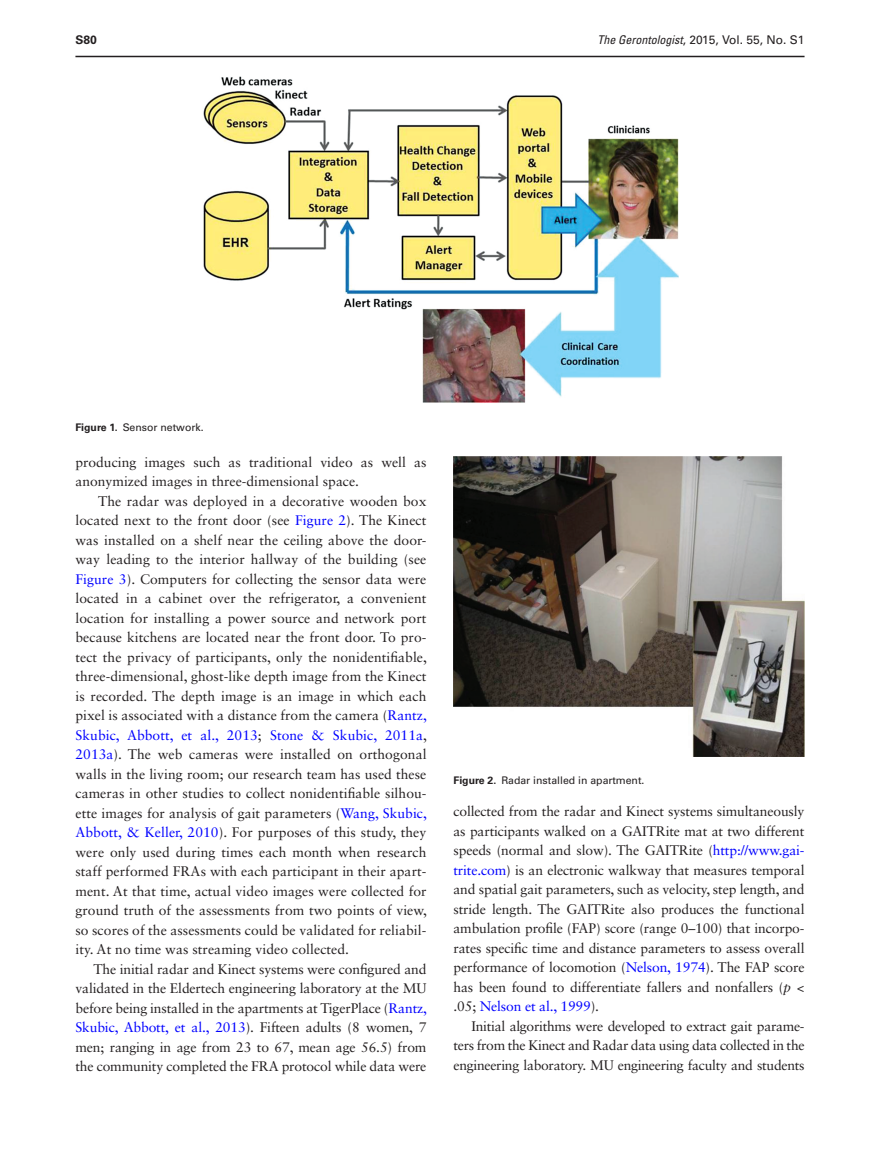
<style>
.page{position:relative;width:880px;height:1161px;background:#fff}
.page>*{position:absolute;margin:0;border:0;box-sizing:border-box;transform-origin:0 0}
.t1{font:13.8px/19.5px "Sabon LT Std";letter-spacing:-.01em;color:#231f20;text-align:justify}
.t2{font:12px "Univers LT Std";color:#231f20}
.t3{font:700 12px "Univers LT Std";color:#231f20}
.t4{font:10.5px "Univers LT Std";color:#231f20}
.s1{font-style:italic;font-stretch:condensed}
.s2{font-weight:700}
.s3{color:#00f}
.s4{font-style:italic}
</style>
<div class="page">
<img style="left:203px;top:76px;width:476px;height:327px">
<img style="left:453px;top:456px;width:351px;height:300px">
<hr style="left:75px;top:56px;width:729px;height:1px;background:#231f20">
<p class="t3" style="left:75px;top:33px;width:23px">S80</p>
<p class="t2" style="left:597px;top:33px;width:208px"><span class="s1">The Gerontologist</span>, 2015, Vol. 55, No. S1</p>
<p class="t4" style="left:75px;top:420px;width:130px"><span class="s2">Figure 1.</span> Sensor network.</p>
<p class="t1" style="left:75px;top:452px;width:352px">producing images such as traditional video as well as anonymized images in three-dimensional space.</p>
<p class="t1" style="left:75px;top:491px;width:353px;text-indent:23px">The radar was deployed in a decorative wooden box located next to the front door (see <span class="s3">Figure 2</span>). The Kinect was installed on a shelf near the ceiling above the door&shy;way leading to the interior hallway of the building (see <span class="s3">Figure 3</span>). Computers for collecting the sensor data were located in a cabinet over the refrigerator, a convenient location for installing a power source and network port because kitchens are located near the front door. To pro&shy;tect the privacy of participants, only the nonidentifiable, three-dimensional, ghost-like depth image from the Kinect is recorded. The depth image is an image in which each pixel is associated with a distance from the camera (<span class="s3">Rantz, Skubic, Abbott, et al., 2013</span>; <span class="s3">Stone &amp; Skubic, 2011a</span>, <span class="s3">2013a</span>). The web cameras were installed on orthogonal walls in the living room; our research team has used these cameras in other studies to collect nonidentifiable silhou&shy;ette images for analysis of gait parameters (<span class="s3">Wang, Skubic, Abbott, &amp; Keller, 2010</span>). For purposes of this study, they were only used during times each month when research staff performed FRAs with each participant in their apart&shy;ment. At that time, actual video images were collected for ground truth of the assessments from two points of view, so scores of the assessments could be validated for reliabil&shy;ity. At no time was streaming video collected.</p>
<p class="t1" style="left:75px;top:959px;width:353px;text-indent:18px">The initial radar and Kinect systems were configured and validated in the Eldertech engineering laboratory at the MU before being installed in the apartments at TigerPlace (<span class="s3">Rantz, Skubic, Abbott, et al., 2013</span>). Fifteen adults (8 women, 7 men; ranging in age from 23 to 67, mean age 56.5) from the community completed the FRA protocol while data were</p>
<p class="t4" style="left:453px;top:773px;width:192px"><span class="s2">Figure 2.</span> Radar installed in apartment.</p>
<p class="t1" style="left:453px;top:801px;width:353px">collected from the radar and Kinect systems simultaneously as participants walked on a GAITRite mat at two different speeds (normal and slow). The GAITRite (<span class="s3">http://www.gai&shy;trite.com</span>) is an electronic walkway that measures temporal and spatial gait parameters, such as velocity, step length, and stride length. The GAITRite also produces the functional ambulation profile (FAP) score (range 0–100) that incorpo&shy;rates specific time and distance parameters to assess overall performance of locomotion (<span class="s3">Nelson, 1974</span>). The FAP score has been found to differentiate fallers and nonfallers (<span class="s4">p</span> &lt; .05; <span class="s3">Nelson et al., 1999</span>).</p>
<p class="t1" style="left:453px;top:1016px;width:353px;text-indent:18px">Initial algorithms were developed to extract gait parame&shy;ters from the Kinect and Radar data using data collected in the engineering laboratory. MU engineering faculty and students</p>
</div>
